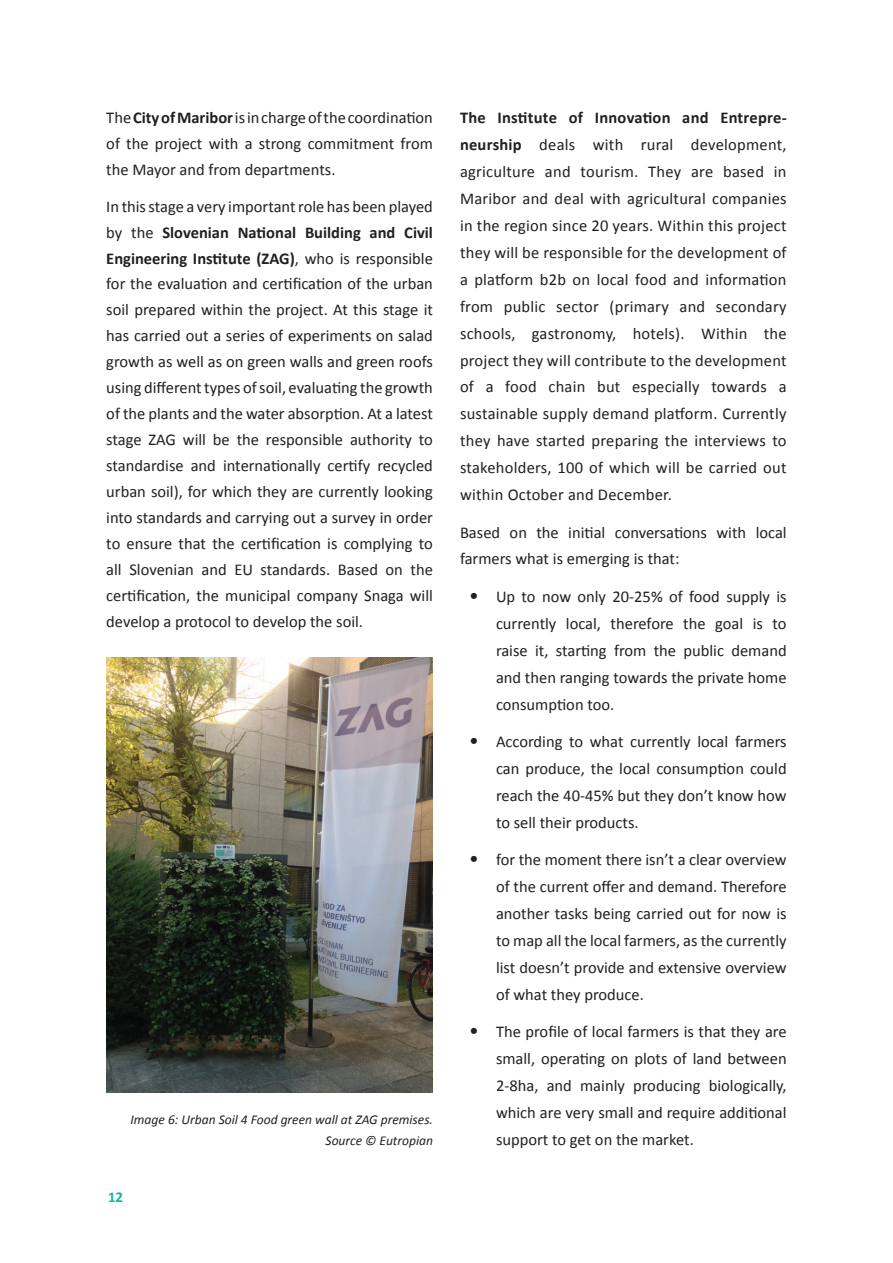
<style>
.page{position:relative;width:893px;height:1263px;background:#fff}
.page>*{position:absolute;margin:0;border:0;box-sizing:border-box;transform-origin:0 0}
.Para{font:16.5px/26px "Calibri";color:#231f20;text-align:justify}
.BL{font:16.5px/26.8px "Calibri";color:#231f20;text-align:justify}
.t1{font:700 15px "Calibri";color:#09b89d}
.t2{font:italic 13.5px "Calibri";color:#231f20}
.s1{font-weight:700}
.s2{font-size:19.5px}
</style>
<div class="page">
<img style="left:106px;top:657px;width:327px;height:436px">
<p class="Para" style="left:106px;top:105px;width:328px">The <span class="s1">City of Maribor</span> is in charge of the coordination of the project with a strong commitment from the Mayor and from departments.</p>
<p class="Para" style="left:106px;top:193px;width:328px">In this stage a very important role has been played by the <span class="s1">Slovenian National Building and Civil Engineering Institute (ZAG)</span>, who is responsible for the evaluation and certification of the urban soil prepared within the project. At this stage it has carried out a series of experiments on salad growth as well as on green walls and green roofs using different types of soil, evaluating the growth of the plants and the water absorption. At a latest stage ZAG will be the responsible authority to standardise and internationally certify recycled urban soil), for which they are currently looking into standards and carrying out a survey in order to ensure that the certification is complying to all Slovenian and EU standards. Based on the certification, the municipal company Snaga will develop a protocol to develop the soil.</p>
<p class="t2" style="left:131px;top:1110px;width:304px">Image 6: Urban Soil 4 Food green wall at ZAG premises.</p>
<p class="t2" style="left:326px;top:1131px;width:109px">Source © Eutropian</p>
<p class="t1" style="left:108px;top:1187px;width:17px">12</p>
<p class="Para" style="left:460px;top:105px;width:328px;line-height:26.8px"><span class="s1">The Institute of Innovation and Entrepre&shy;neurship</span> deals with rural development, agriculture and tourism. They are based in Maribor and deal with agricultural companies in the region since 20 years. Within this project they will be responsible for the development of a platform b2b on local food and information from public sector (primary and secondary schools, gastronomy, hotels). Within the project they will contribute to the development of a food chain but especially towards a sustainable supply demand platform. Currently they have started preparing the interviews to stakeholders, 100 of which will be carried out within October and December.</p>
<p class="Para" style="left:460px;top:519px;width:328px;line-height:26.8px">Based on the initial conversations with local farmers what is emerging is that:</p>
<p class="BL" style="left:496px;top:583px;width:292px;text-indent:-27px"><span class="s2">•</span> Up to now only 20-25% of food supply is currently local, therefore the goal is to raise it, starting from the public demand and then ranging towards the private home consumption too.</p>
<p class="BL" style="left:496px;top:728px;width:292px;text-indent:-27px"><span class="s2">•</span> According to what currently local farmers can produce, the local consumption could reach the 40-45% but they don’t know how to sell their products.</p>
<p class="BL" style="left:496px;top:846px;width:292px;text-indent:-27px"><span class="s2">•</span> for the moment there isn’t a clear overview of the current offer and demand. Therefore another tasks being carried out for now is to map all the local farmers, as the currently list doesn’t provide and extensive overview of what they produce.</p>
<p class="BL" style="left:496px;top:1018px;width:292px;text-indent:-27px"><span class="s2">•</span> The profile of local farmers is that they are small, operating on plots of land between 2-8ha, and mainly producing biologically, which are very small and require additional support to get on the market.</p>
</div>
